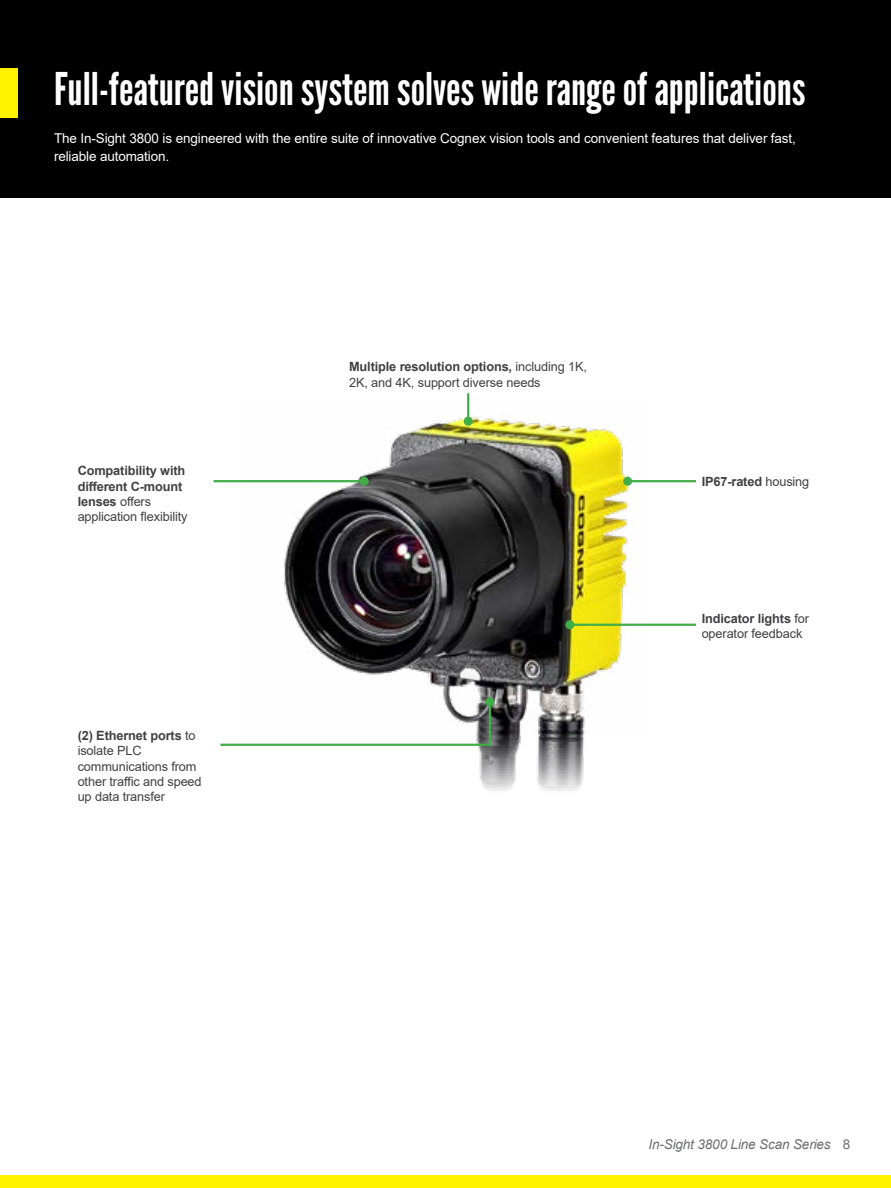
<style>
.page{position:relative;width:891px;height:1188px;background:#fff}
.page>*{position:absolute;margin:0;border:0;box-sizing:border-box;transform-origin:0 0}
.t1{font:45px "League Gothic";color:#fff}
.t2{font:13.5px/18px "Arial";letter-spacing:-.01em;color:#fff}
.t3{font:italic 13.5px "Arial";letter-spacing:-.01em;color:#6d6e71}
.t4{font:12.75px/15.3px "Arial";letter-spacing:-.01em;color:#414042}
.t5{font:700 12.75px/15.3px "Arial";letter-spacing:-.01em;color:#414042}
.s1{font-weight:400}
.s2{font-weight:700}
.s3{font-style:normal}
</style>
<div class="page">
<div style="left:0;top:1175px;width:891px;height:13px;background:#fff200"></div>
<img style="left:244px;top:402px;width:403px;height:389px">
<hr style="left:628px;top:480px;width:68px;height:2px;background:#41ad49">
<div style="left:623px;top:477px;width:9px;height:9px;background:#41ad49;border-radius:50%"></div>
<hr style="left:570px;top:624px;width:126px;height:2px;background:#41ad49">
<div style="left:565px;top:620px;width:9px;height:9px;background:#41ad49;border-radius:50%"></div>
<hr style="left:214px;top:480px;width:150px;height:2px;background:#41ad49">
<div style="left:360px;top:477px;width:9px;height:9px;background:#41ad49;border-radius:50%"></div>
<hr style="left:467px;top:393px;width:2px;height:28px;background:#41ad49">
<div style="left:464px;top:417px;width:9px;height:9px;background:#41ad49;border-radius:50%"></div>
<svg style="left:220px;top:700px;width:272px;height:47px"></svg>
<div style="left:485px;top:697px;width:9px;height:9px;background:#41ad49;border-radius:50%"></div>
<div style="left:0;top:0;width:891px;height:198px;background:#000"></div>
<div style="left:0;top:68px;width:18px;height:50px;background:#fff200"></div>
<h1 class="t1" style="left:54px;top:62px;width:753px">Full-featured vision system solves wide range of applications</h1>
<p class="t2" style="left:54px;top:129px;width:743px">The In-Sight 3800 is engineered with the entire suite of innovative Cognex vision tools and convenient features that deliver fast, reliable automation.</p>
<p class="t5" style="left:78px;top:463px;width:111px">Compatibility with different C-mount lenses <span class="s1">offers application flexibility</span></p>
<p class="t4" style="left:78px;top:728px;width:125px"><span class="s2">(2) Ethernet ports</span> to isolate PLC communications from other traffic and speed up data transfer</p>
<p class="t4" style="left:349px;top:359px;width:239px"><span class="s2">Multiple resolution options,</span> including 1K,<br>2K, and 4K, support diverse needs</p>
<p class="t5" style="left:702px;top:474px;width:109px">IP67-rated <span class="s1">housing</span></p>
<p class="t4" style="left:702px;top:610px;width:109px"><span class="s2">Indicator lights</span> for operator feedback</p>
<p class="t3" style="left:648px;top:1136px;width:203px">In-Sight 3800 Line Scan Series <span class="s3">8</span></p>
</div>
